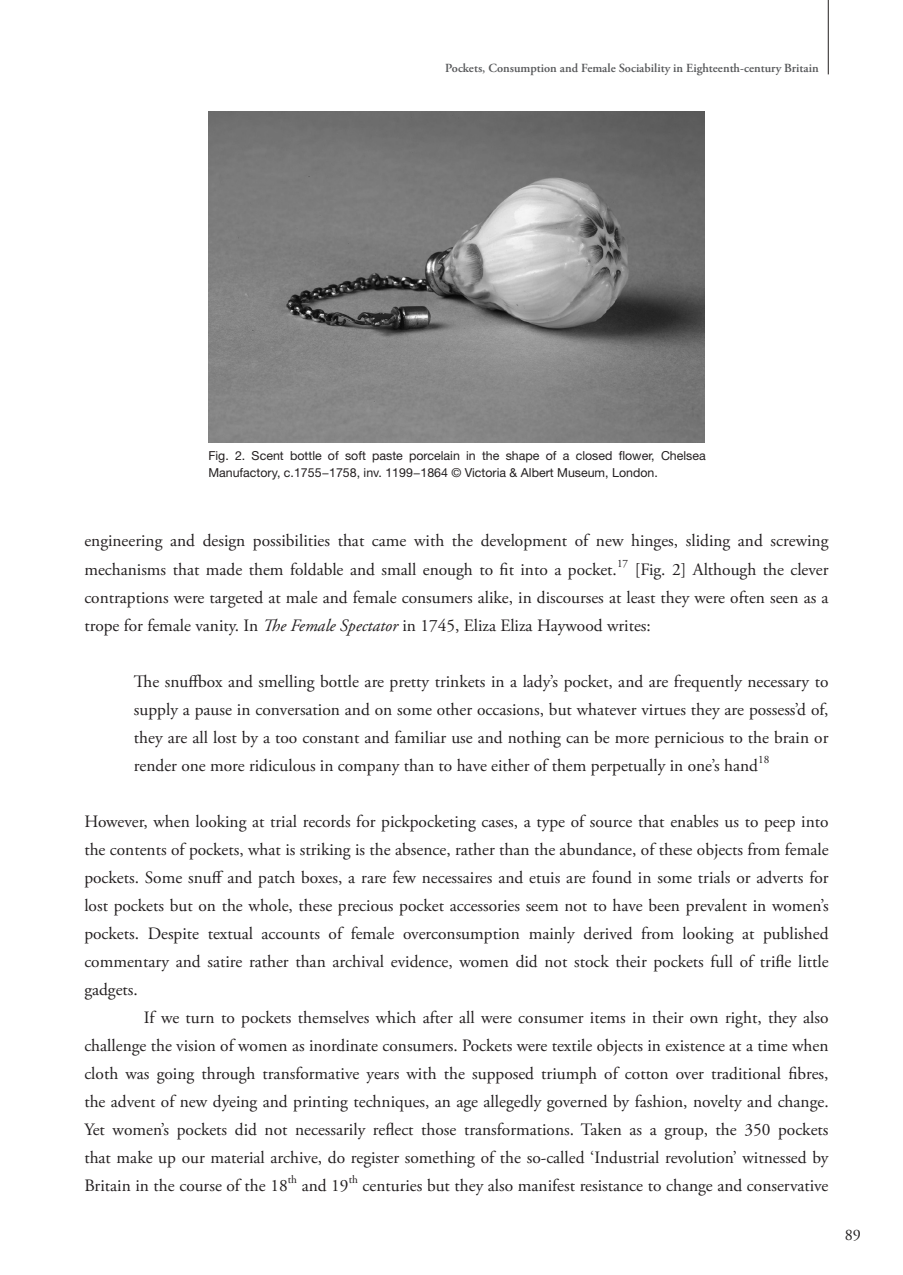
<style>
.page{position:relative;width:903px;height:1275px;background:#fff}
.page>*{position:absolute;margin:0;border:0;box-sizing:border-box;transform-origin:0 0}
.t1{font:17.32px/28px "Adobe Garamond Pro";color:#231f20;text-align:justify}
.t2{font:16.1px "Adobe Garamond Pro";color:#231f20}
.標準{font:12.42px/16.1px "Helvetica Neue";color:#231f20}
.t3{font:600 12.42px "Adobe Garamond Pro";color:#57585a}
.t4{font:11.2px "Adobe Garamond Pro";color:#231f20}
.s1{font-style:italic}
</style>
<div class="page">
<hr style="left:828px;top:0;width:1px;height:74px;background:#231f20">
<img style="left:208px;top:112px;width:496px;height:330px">
<p class="t3" style="left:445px;top:61px;width:375px">Pockets, Consumption and Female Sociability in Eighteenth-century Britain</p>
<p class="標準" style="left:208px;top:448px;width:499px">Fig. 2. Scent bottle of soft paste porcelain in the shape of a closed flower, Chelsea<br>Manufactory, c.1755−1758, inv. 1199−1864 © Victoria &amp; Albert Museum, London.</p>
<p class="t1" style="left:84px;top:528px;width:746px">engineering and design possibilities that came with the development of new hinges, sliding and screwing mechanisms that made them foldable and small enough to fit into a pocket.</p>
<p class="t4" style="left:617px;top:556px;width:13px">17</p>
<p class="t1" style="left:84px;top:556px;width:746px;text-indent:550px">[Fig. 2] Although the clever contraptions were targeted at male and female consumers alike, in discourses at least they were often seen as a trope for female vanity. In <span class="s1">The Female Spectator</span> in 1745, Eliza Eliza Haywood writes:</p>
<p class="t1" style="left:134px;top:668px;width:696px">The snuffbox and smelling bottle are pretty trinkets in a lady’s pocket, and are frequently necessary to supply a pause in conversation and on some other occasions, but whatever virtues they are possess’d of, they are all lost by a too constant and familiar use and nothing can be more pernicious to the brain or render one more ridiculous in company than to have either of them perpetually in one’s hand</p>
<p class="t4" style="left:758px;top:753px;width:13px">18</p>
<p class="t1" style="left:84px;top:808px;width:746px">However, when looking at trial records for pickpocketing cases, a type of source that enables us to peep into the contents of pockets, what is striking is the absence, rather than the abundance, of these objects from female pockets. Some snuff and patch boxes, a rare few necessaires and etuis are found in some trials or adverts for lost pockets but on the whole, these precious pocket accessories seem not to have been prevalent in women’s pockets. Despite textual accounts of female overconsumption mainly derived from looking at published commentary and satire rather than archival evidence, women did not stock their pockets full of trifle little gadgets.</p>
<p class="t1" style="left:84px;top:1004px;width:746px;text-indent:60px">If we turn to pockets themselves which after all were consumer items in their own right, they also challenge the vision of women as inordinate consumers. Pockets were textile objects in existence at a time when cloth was going through transformative years with the supposed triumph of cotton over traditional fibres, the advent of new dyeing and printing techniques, an age allegedly governed by fashion, novelty and change.<br>Yet women’s pockets did not necessarily reflect those transformations. Taken as a group, the 350 pockets that make up our material archive, do register something of the so-called ‘Industrial revolution’ witnessed by Britain in the course of the 18</p>
<p class="t4" style="left:288px;top:1173px;width:11px">th</p>
<p class="t1" style="left:302px;top:1172px;width:48px">and 19</p>
<p class="t4" style="left:349px;top:1173px;width:11px">th</p>
<p class="t1" style="left:363px;top:1172px;width:467px">centuries but they also manifest resistance to change and conservative</p>
<p class="t2" style="left:845px;top:1225px;width:18px">89</p>
</div>
